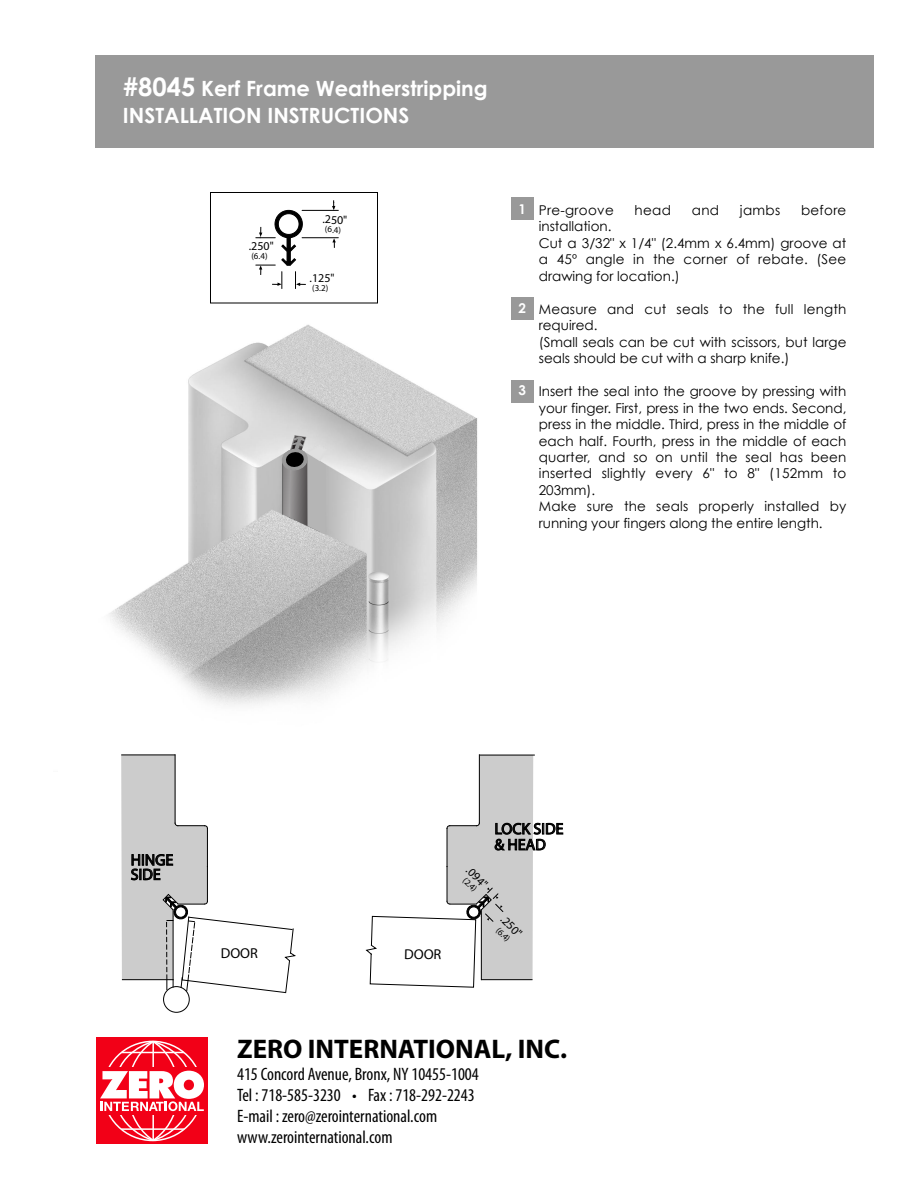
<style>
.page{position:relative;width:918px;height:1188px;background:#fff}
.page>*{position:absolute;margin:0;border:0;box-sizing:border-box;transform-origin:0 0}
.t1{font:700 27px "Myriad Pro";color:#000}
.t2{font:700 21px/27px "Century Gothic";color:#fff}
.t3{font:condensed 18px/21px "Myriad Pro";color:#000}
.t4{font:15.9px/14.4px "Myriad";color:#000}
.t5{font:14.4px "Myriad";color:#000}
.t6{font:13.5px/16.5px "Century Gothic";color:#000}
.t7{font:13.5px "Century Gothic";letter-spacing:.02em;color:#000}
.t8{font:700 13.5px "Century Gothic";color:#fff}
.t9{font:12px "Myriad";letter-spacing:-.005em;color:#000}
.t10{font:9px "Myriad";color:#000}
.s1{font-size:25.5px}
</style>
<div class="page">
<div style="left:95px;top:55px;width:779px;height:93px;background:#999"></div>
<div style="left:96px;top:1038px;width:111px;height:106px;background:#f20017"></div>
<svg style="left:100px;top:1040px;width:104px;height:102px"></svg>
<img style="left:109px;top:297px;width:426px;height:458px">
<div style="left:66px;top:741px;width:443px;height:17px;background:#fff"></div>
<div style="left:511px;top:197px;width:23px;height:22px;background:#999"></div>
<div style="left:511px;top:298px;width:23px;height:22px;background:#999"></div>
<div style="left:511px;top:380px;width:23px;height:23px;background:#999"></div>
<div style="left:163px;top:986px;width:26px;height:27px;border:1px solid #000;border-radius:50%"></div>
<svg style="left:121px;top:755px;width:175px;height:238px"></svg>
<svg style="left:365px;top:755px;width:198px;height:233px"></svg>
<svg style="left:281px;top:435px;width:47px;height:100px;background:#a2a2a2"></svg>
<hr style="left:302px;top:237px;width:36px;height:1px;background:#000">
<hr style="left:302px;top:210px;width:36px;height:1px;background:#000">
<svg style="left:332px;top:238px;width:4px;height:10px"></svg>
<svg style="left:332px;top:200px;width:3px;height:11px"></svg>
<svg style="left:256px;top:210px;width:50px;height:79px"></svg>
<div style="left:210px;top:192px;width:168px;height:111px;border:1px solid #000"></div>
<h2 class="t2" style="left:123px;top:74px;width:366px"><span class="s1">#8045</span> Kerf Frame Weatherstripping<br>INSTALLATION INSTRUCTIONS</h2>
<p class="t9" style="left:249px;top:240px;width:27px">.250"</p>
<p class="t10" style="left:251px;top:251px;width:18px">(6.4)</p>
<p class="t9" style="left:322px;top:214px;width:27px">.250"</p>
<p class="t10" style="left:325px;top:225px;width:18px">(6.4)</p>
<p class="t9" style="left:310px;top:272px;width:26px">.125"</p>
<p class="t10" style="left:312px;top:283px;width:18px">(3.2)</p>
<p class="t8" style="left:519px;top:201px;width:9px">1</p>
<p class="t8" style="left:519px;top:300px;width:9px">2</p>
<p class="t8" style="left:519px;top:382px;width:9px">3</p>
<p class="t7" style="left:539px;top:201px;width:76px">Pre-groove</p>
<p class="t6" style="left:635px;top:201px;width:38px">head</p>
<p class="t6" style="left:692px;top:201px;width:29px">and</p>
<p class="t6" style="left:740px;top:201px;width:42px">jambs</p>
<p class="t6" style="left:801px;top:201px;width:47px">before</p>
<p class="t6" style="left:539px;top:218px;width:309px">installation.<br>Cut a 3/32" x 1/4" (2.4mm x 6.4mm) groove at a 45º angle in the corner of rebate. (See drawing for location.)</p>
<p class="t6" style="left:539px;top:300px;width:309px">Measure and cut seals to the full length required.<br>(Small seals can be cut with scissors, but large seals should be cut with a sharp knife.)</p>
<p class="t6" style="left:539px;top:383px;width:309px">Insert the seal into the groove by pressing with your finger. First, press in the two ends. Second, press in the middle. Third, press in the middle of each half. Fourth, press in the middle of each quarter, and so on until the seal has been inserted slightly every 6" to 8" (152mm to 203mm).<br>Make sure the seals properly installed by running your fingers along the entire length.</p>
<p class="t4" style="left:495px;top:822px;width:70px;line-height:15.9px">LOCK SIDE &amp; HEAD</p>
<p class="t4" style="left:131px;top:853px;width:44px">HINGE<br>SIDE</p>
<p class="t9" style="left:472px;top:864px;width:26px;rotate:45deg">.094"</p>
<p class="t10" style="left:467px;top:875px;width:18px;rotate:45deg">(2.4)</p>
<p class="t5" style="left:221px;top:946px;width:39px">DOOR</p>
<p class="t5" style="left:404px;top:947px;width:39px;rotate:1deg">DOOR</p>
<p class="t9" style="left:507px;top:913px;width:26px;rotate:45deg">.250"</p>
<p class="t10" style="left:501px;top:926px;width:18px;rotate:45deg">(6.4)</p>
<h1 class="t1" style="left:237px;top:1031px;width:332px">ZERO INTERNATIONAL, INC.</h1>
<h3 class="t3" style="left:237px;top:1064px;width:243px">415 Concord Avenue, Bronx, NY 10455-1004<br>Tel : 718-585-3230 • Fax : 718-292-2243</h3>
<h3 class="t3" style="left:237px;top:1127px;width:157px">www.zerointernational.com</h3>
<h3 class="t3" style="left:237px;top:1106px;width:202px">E-mail : zero@zerointernational.com</h3>
</div>
